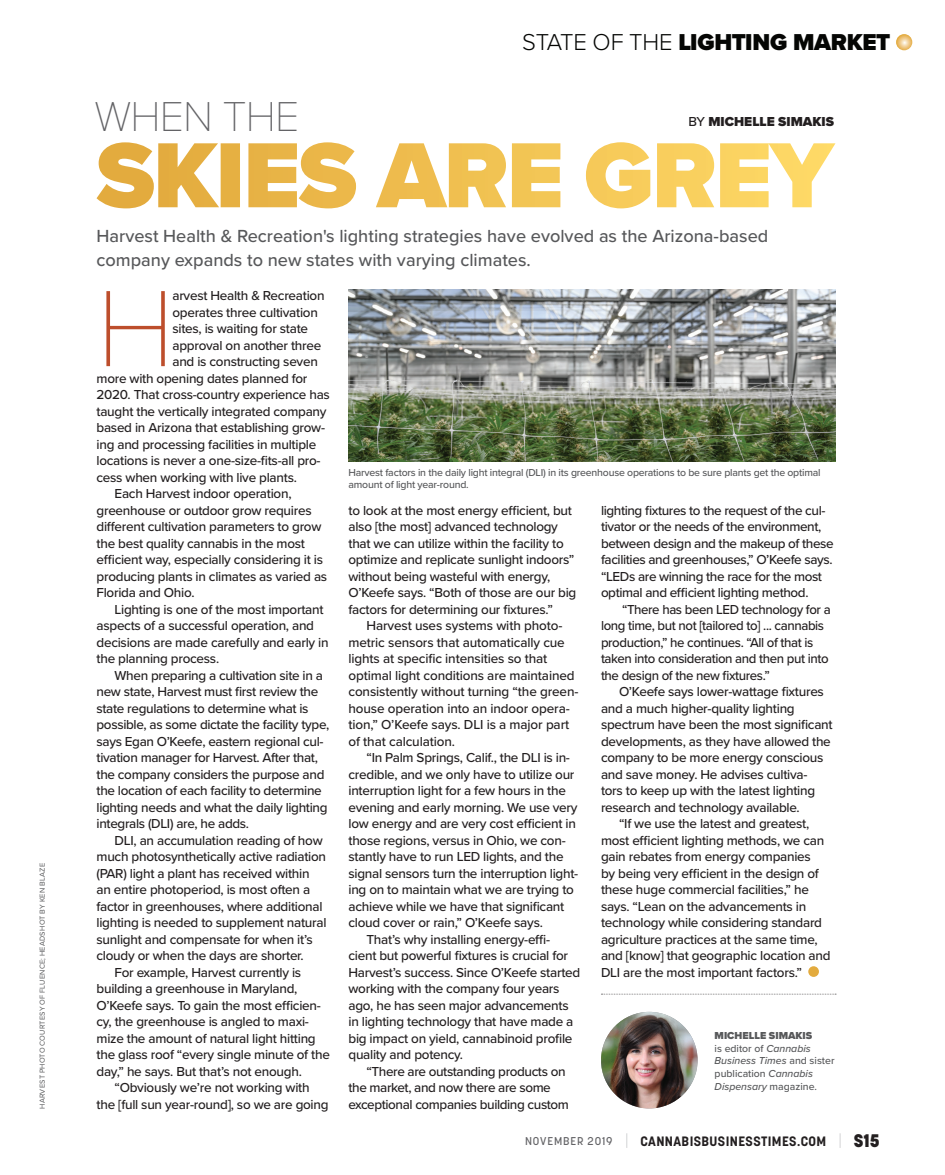
<style>
.page{position:relative;width:945px;height:1175px;background:#fff}
.page>*{position:absolute;margin:0;border:0;box-sizing:border-box;transform-origin:0 0}
.CBT_Body_Copy{font:100 112.5px "Proxima Nova T";color:#bd4e2c}
.CBT_Body_Copy-2{font:100 43.35px "Proxima Nova T";letter-spacing:-.02em;color:#636366}
.t1{font:900 23.85px "Proxima Nova";letter-spacing:-.01em;color:#050604}
.CBT_Body_Copy-3{font:500 18.15px/24px "Proxima Nova";color:#57585a}
.CBT_Body_Copy-4{font:500 13.5px/16.5px "Proxima Nova";letter-spacing:-.02em;color:#231f20}
.t2{font:700 13.5px "Korolev";letter-spacing:.03em;color:#231f20}
.CBT_Body_Copy-5{font:900 13.5px "Proxima Nova";color:#231f20}
.CBT_Body_Copy-6{font:500 10.5px/12px "Proxima Nova";letter-spacing:-.02em;color:#57585a}
.CBT_Body_Copy-7{font:500 10.5px/12.8px "Proxima Nova";color:#57585a}
.CBT_Photo_Credit{font:7.5px "Proxima Nova";letter-spacing:.03em;color:#57585a}
.s1{font-weight:300}
.s2{font-weight:500}
.s3{font-weight:900}
.s4{font-style:italic}
.s5{font-weight:500;font-size:11.25px;color:#636366}
.s6{font-weight:100;font-size:18px;color:#939598}
.s7{font-weight:800;font-size:18px}
</style>
<div class="page">
<svg style="left:896px;top:34px;width:16px;height:16px"></svg>
<div style="left:808px;top:966px;width:11px;height:10px;background:#e3ab3e;border-radius:50%"></div>
<svg style="left:97px;top:142px;width:739px;height:66px"></svg>
<img style="left:348px;top:289px;width:488px;height:172px">
<svg style="left:601px;top:993px;width:235px;height:1px"></svg>
<img style="left:601px;top:1011px;width:97px;height:97px;border-radius:48px">
<p class="CBT_Photo_Credit" style="left:37px;top:1108px;width:247px;rotate:-90deg">HARVEST PHOTO COURTESY OF FLUENCE; HEADSHOT BY KEN BLAZE</p>
<p class="CBT_Body_Copy-2" style="left:94px;top:84px;width:206px">WHEN THE</p>
<h3 class="t1" style="left:522px;top:25px;width:370px"><span class="s1">STATE OF THE</span> LIGHTING MARKET</h3>
<p class="CBT_Body_Copy-5" style="left:688px;top:112px;width:147px"><span class="s2">BY</span> MICHELLE SIMAKIS</p>
<p class="CBT_Body_Copy-3" style="left:97px;top:223px;width:673px">Harvest Health &amp; Recreation's lighting strategies have evolved as the Arizona-based company expands to new states with varying climates.</p>
<p class="CBT_Body_Copy" style="left:97px;top:245px;width:80px">H</p>
<p class="CBT_Body_Copy-4" style="left:172px;top:287px;width:154px">arvest Health &amp; Recreation</p>
<p class="CBT_Body_Copy-4" style="left:172px;top:303px;width:147px">operates three cultivation</p>
<p class="CBT_Body_Copy-4" style="left:172px;top:320px;width:137px">sites, is waiting for state</p>
<p class="CBT_Body_Copy-4" style="left:172px;top:336px;width:150px">approval on another three</p>
<p class="CBT_Body_Copy-4" style="left:172px;top:353px;width:147px">and is constructing seven</p>
<p class="CBT_Body_Copy-4" style="left:97px;top:369px;width:212px">more with opening dates planned for</p>
<p class="CBT_Body_Copy-4" style="left:97px;top:386px;width:235px">2020. That cross-country experience has</p>
<p class="CBT_Body_Copy-4" style="left:97px;top:402px;width:232px">taught the vertically integrated company</p>
<p class="CBT_Body_Copy-4" style="left:97px;top:419px;width:230px">based in Arizona that establishing grow-</p>
<p class="CBT_Body_Copy-4" style="left:97px;top:435px;width:221px">ing and processing facilities in multiple</p>
<p class="CBT_Body_Copy-4" style="left:97px;top:452px;width:226px">locations is never a one-size-fits-all pro-</p>
<p class="CBT_Body_Copy-4" style="left:97px;top:468px;width:202px">cess when working with live plants.</p>
<p class="CBT_Body_Copy-4" style="left:97px;top:485px;width:232px;text-indent:18px">Each Harvest indoor operation, greenhouse or outdoor grow requires different cultivation parameters to grow the best quality cannabis in the most efficient way, especially considering it is producing plants in climates as varied as Florida and Ohio.</p>
<p class="CBT_Body_Copy-4" style="left:97px;top:600px;width:234px;text-indent:18px">Lighting is one of the most important aspects of a successful operation, and decisions are made carefully and early in the planning process.</p>
<p class="CBT_Body_Copy-4" style="left:97px;top:666px;width:234px;text-indent:18px">When preparing a cultivation site in a new state, Harvest must first review the state regulations to determine what is possible, as some dictate the facility type, says Egan O’Keefe, eastern regional cul&shy;tivation manager for Harvest. After that, the company considers the purpose and the location of each facility to determine lighting needs and what the daily lighting integrals (DLI) are, he adds.</p>
<p class="CBT_Body_Copy-4" style="left:97px;top:831px;width:232px;text-indent:18px">DLI, an accumulation reading of how much photosynthetically active radiation (PAR) light a plant has received within an entire photoperiod, is most often a factor in greenhouses, where additional lighting is needed to supplement natural sunlight and compensate for when it’s cloudy or when the days are shorter.</p>
<p class="CBT_Body_Copy-4" style="left:97px;top:963px;width:235px;text-indent:18px">For example, Harvest currently is building a greenhouse in Maryland, O’Keefe says. To gain the most efficien&shy;cy, the greenhouse is angled to maxi&shy;mize the amount of natural light hitting the glass roof “every single minute of the day,” he says. But that’s not enough.</p>
<p class="CBT_Body_Copy-4" style="left:97px;top:1079px;width:234px;text-align:center">“Obviously we’re not working with<br>the [full sun year-round], so we are going</p>
<p class="CBT_Body_Copy-6" style="left:348px;top:466px;width:474px">Harvest factors in the daily light integral (DLI) in its greenhouse operations to be sure plants get the optimal amount of light year-round.</p>
<p class="CBT_Body_Copy-4" style="left:348px;top:501px;width:229px">to look at the most energy efficient, but also [the most] advanced technology that we can utilize within the facility to optimize and replicate sunlight indoors” without being wasteful with energy, O’Keefe says. “Both of those are our big factors for determining our fixtures.”</p>
<p class="CBT_Body_Copy-4" style="left:348px;top:617px;width:232px;text-indent:18px">Harvest uses systems with photo&shy;metric sensors that automatically cue lights at specific intensities so that optimal light conditions are maintained consistently without turning “the green&shy;house operation into an indoor opera&shy;tion,” O’Keefe says. DLI is a major part of that calculation.</p>
<p class="CBT_Body_Copy-4" style="left:348px;top:749px;width:231px;text-indent:18px">“In Palm Springs, Calif., the DLI is in&shy;credible, and we only have to utilize our interruption light for a few hours in the evening and early morning. We use very low energy and are very cost efficient in those regions, versus in Ohio, we con&shy;stantly have to run LED lights, and the signal sensors turn the interruption light&shy;ing on to maintain what we are trying to achieve while we have that significant cloud cover or rain,” O’Keefe says.</p>
<p class="CBT_Body_Copy-4" style="left:348px;top:930px;width:233px;text-indent:18px">That’s why installing energy-effi&shy;cient but powerful fixtures is crucial for Harvest’s success. Since O’Keefe started working with the company four years ago, he has seen major advancements in lighting technology that have made a big impact on yield, cannabinoid profile quality and potency.</p>
<p class="CBT_Body_Copy-4" style="left:348px;top:1062px;width:222px;text-indent:18px">“There are outstanding products on the market, and now there are some exceptional companies building custom</p>
<p class="CBT_Body_Copy-4" style="left:601px;top:501px;width:234px">lighting fixtures to the request of the cul&shy;tivator or the needs of the environment, between design and the makeup of these facilities and greenhouses,” O’Keefe says. “LEDs are winning the race for the most optimal and efficient lighting method.</p>
<p class="CBT_Body_Copy-4" style="left:601px;top:600px;width:231px;text-indent:21px">“There has been LED technology for a long time, but not [tailored to] ... cannabis production,” he continues. “All of that is taken into consideration and then put into the design of the new fixtures.”</p>
<p class="CBT_Body_Copy-4" style="left:601px;top:683px;width:233px;text-indent:18px">O’Keefe says lower-wattage fixtures and a much higher-quality lighting spectrum have been the most significant developments, as they have allowed the company to be more energy conscious and save money. He advises cultiva&shy;tors to keep up with the latest lighting research and technology available.</p>
<p class="CBT_Body_Copy-4" style="left:601px;top:815px;width:231px;text-indent:18px">“If we use the latest and greatest, most efficient lighting methods, we can gain rebates from energy companies<br>by being very efficient in the design of these huge commercial facilities,” he says. “Lean on the advancements in technology while considering standard agriculture practices at the same time, and [know] that geographic location and DLI are the most important factors.”</p>
<p class="CBT_Body_Copy-7" style="left:715px;top:1028px;width:121px"><span class="s3">MICHELLE SIMAKIS<br></span>is editor of <span class="s4">Cannabis<br>Business Times</span> and sister publication <span class="s4">Cannabis<br>Dispensary</span> magazine.</p>
<p class="t2" style="left:525px;top:1132px;width:356px"><span class="s5">NOVEMBER 2019</span> <span class="s6">|</span> CANNABISBUSINESSTIMES.COM <span class="s6">|</span> <span class="s7">S15</span></p>
</div>
